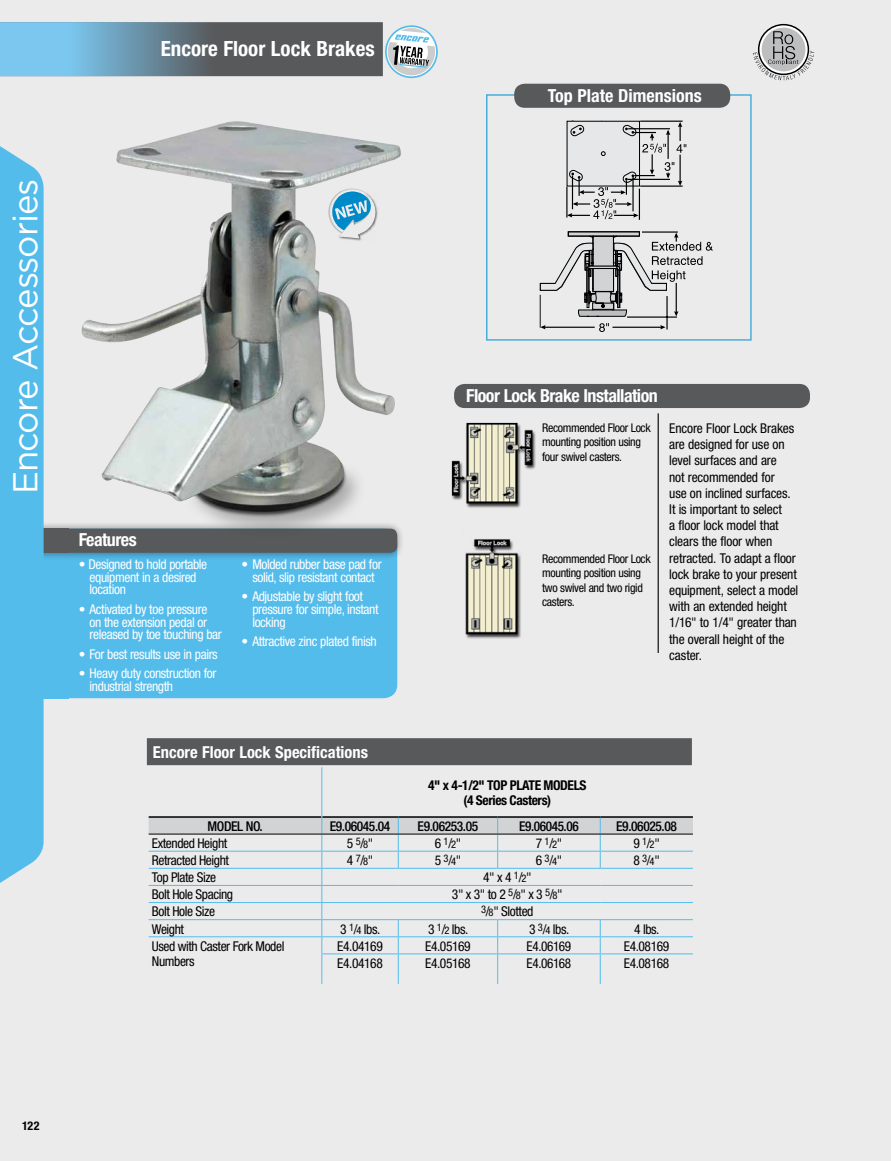
<style>
.page{position:relative;width:891px;height:1161px;background:#ebebec}
.page>*{position:absolute;margin:0;border:0;box-sizing:border-box;transform-origin:0 0}
.t1{font:34.5px "Gotham";letter-spacing:-.03em;color:#fff}
.t2{font:700 condensed 21px "Helvetica Neue";color:#fff}
.t3{font:700 condensed 18px "Helvetica Neue";letter-spacing:-.03em;color:#fff}
.t4{font:700 condensed 18px "Helvetica Neue";color:#fff}
.t5{font:700 condensed 16.5px "Helvetica Neue";color:#fff}
.t6{font:condensed 13.5px/16.2px "Helvetica Neue";letter-spacing:-.015em;color:#000}
.t7{font:condensed 13.5px/12.8px "Helvetica Neue";letter-spacing:-.03em;color:#fff}
.t8{font:500 condensed 13.5px "Helvetica Neue";letter-spacing:-.03em;color:#000}
.t9{font:700 condensed 13.5px/15px "Helvetica Neue";letter-spacing:-.03em;color:#000;text-align:center}
.t10{font:condensed 12px/14.4px "Helvetica Neue";letter-spacing:-.03em;color:#000}
.t11{font:700 condensed 12px "Helvetica Neue";color:#000}
.s1{font-size:10.5px}
</style>
<div class="page">
<svg style="left:146px;top:738px;width:546px;height:30px;background:#676769"></svg>
<div style="left:0;top:529px;width:397px;height:169px;background:#54bceb;border-radius:14px"></div>
<div style="left:0;top:521px;width:405px;height:39px;background:#000;opacity:.43"></div>
<div style="left:0;top:529px;width:397px;height:24px;background:#58595b;border-radius:7px"></div>
<hr style="left:149px;top:816px;width:172px;height:2px;background:#000">
<hr style="left:322px;top:816px;width:76px;height:2px;background:#000">
<hr style="left:398px;top:816px;width:100px;height:2px;background:#000">
<hr style="left:498px;top:816px;width:102px;height:2px;background:#000">
<hr style="left:600px;top:816px;width:93px;height:2px;background:#000">
<hr style="left:321px;top:954px;width:77px;height:1px;background:#54bceb">
<hr style="left:398px;top:954px;width:100px;height:1px;background:#54bceb">
<hr style="left:498px;top:954px;width:102px;height:1px;background:#54bceb">
<hr style="left:600px;top:954px;width:93px;height:1px;background:#54bceb">
<hr style="left:321px;top:767px;width:1px;height:50px;background:#54bceb">
<hr style="left:321px;top:954px;width:1px;height:30px;background:#54bceb">
<hr style="left:398px;top:954px;width:1px;height:30px;background:#54bceb">
<hr style="left:497px;top:954px;width:1px;height:30px;background:#54bceb">
<hr style="left:600px;top:954px;width:1px;height:30px;background:#54bceb">
<svg style="left:149px;top:817px;width:544px;height:137px"></svg>
<hr style="left:149px;top:834px;width:173px;height:1px;background:#000">
<hr style="left:322px;top:834px;width:76px;height:1px;background:#000">
<hr style="left:398px;top:834px;width:100px;height:1px;background:#000">
<hr style="left:498px;top:834px;width:102px;height:1px;background:#000">
<hr style="left:600px;top:834px;width:93px;height:1px;background:#000">
<img style="left:44px;top:121px;width:361px;height:426px">
<div style="left:0;top:529px;width:69px;height:24px;background:#58595b"></div>
<div style="left:486px;top:94px;width:266px;height:247px;background:#ebebec;border:2px solid #54bceb"></div>
<div style="left:514px;top:84px;width:216px;height:24px;background:#58595b;border-radius:11px"></div>
<svg style="left:539px;top:231px;width:174px;height:101px"></svg>
<svg style="left:566px;top:120px;width:120px;height:100px"></svg>
<div style="left:454px;top:384px;width:356px;height:24px;background:#58595b;border-radius:11px"></div>
<img style="left:451px;top:422px;width:85px;height:86px">
<img style="left:465px;top:538px;width:56px;height:101px">
<hr style="left:658px;top:413px;width:1px;height:240px;background:#000">
<svg style="left:327px;top:187px;width:52px;height:55px"></svg>
<div style="left:0;top:146px;width:44px;height:737px;background:#54bceb"></div>
<svg style="left:0;top:22px;width:438px;height:57px;background:#758f9d"></svg>
<svg style="left:759px;top:25px;width:49px;height:49px"></svg>
<div style="left:762px;top:28px;width:43px;height:43px;background:#bcbec0;border-radius:50%"></div>
<svg style="left:753px;top:31px;width:61px;height:49px"></svg>
<h1 class="t1" style="left:6px;top:494px;width:317px;rotate:-90deg">Encore Accessories</h1>
<h2 class="t2" style="left:161px;top:36px;width:216px">Encore Floor Lock Brakes</h2>
<h3 class="t4" style="left:548px;top:84px;width:156px">Top Plate Dimensions</h3>
<h3 class="t3" style="left:79px;top:529px;width:59px">Features</h3>
<p class="t7" style="left:90px;top:558px;width:119px;text-indent:-11px">• Designed to hold portable equipment in a desired location</p>
<p class="t7" style="left:90px;top:603px;width:134px;text-indent:-11px">• Activated by toe pressure on the extension pedal or released by toe touching bar</p>
<p class="t7" style="left:79px;top:648px;width:140px">• For best results use in pairs</p>
<p class="t7" style="left:90px;top:667px;width:128px;text-indent:-11px">• Heavy duty construction for industrial strength</p>
<p class="t7" style="left:242px;top:558px;width:142px;text-align:center">• Molded rubber base pad for solid, slip resistant contact</p>
<p class="t7" style="left:252px;top:590px;width:128px;text-indent:-11px">• Adjustable by slight foot pressure for simple, instant locking</p>
<p class="t7" style="left:242px;top:635px;width:137px">• Attractive zinc plated finish</p>
<p class="t5" style="left:153px;top:743px;width:217px">Encore Floor Lock Specifications</p>
<h3 class="t3" style="left:466px;top:384px;width:193px">Floor Lock Brake Installation</h3>
<p class="t10" style="left:542px;top:420px;width:110px">Recommended Floor Lock mounting position using four swivel casters.</p>
<p class="t10" style="left:542px;top:551px;width:110px">Recommended Floor Lock mounting position using two swivel and two rigid casters.</p>
<p class="t6" style="left:669px;top:420px;width:131px">Encore Floor Lock Brakes are designed for use on level surfaces and are<br>not recommended for<br>use on inclined surfaces.<br>It is important to select<br>a floor lock model that clears the floor when retracted. To adapt a floor lock brake to your present equipment, select a model with an extended height<br>1/16" to 1/4" greater than the overall height of the caster.</p>
<p class="t9" style="left:428px;top:777px;width:160px">4" x 4-1/2" TOP PLATE MODELS (4 Series Casters)</p>
<p class="t8" style="left:208px;top:818px;width:57px">MODEL NO.</p>
<p class="t8" style="left:330px;top:818px;width:62px">E9.06045.04</p>
<p class="t8" style="left:418px;top:818px;width:62px">E9.06253.05</p>
<p class="t8" style="left:519px;top:818px;width:61px">E9.06045.06</p>
<p class="t8" style="left:616px;top:818px;width:62px">E9.06025.08</p>
<p class="t6" style="left:152px;top:835px;width:77px">Extended Height</p>
<p class="t6" style="left:347px;top:835px;width:28px">5 <sup>5</sup>/<span class="s1">8</span>"</p>
<p class="t6" style="left:435px;top:835px;width:28px">6 <sup>1</sup>/<span class="s1">2</span>"</p>
<p class="t6" style="left:536px;top:835px;width:28px">7 <sup>1</sup>/<span class="s1">2</span>"</p>
<p class="t6" style="left:633px;top:835px;width:28px">9 <sup>1</sup>/<span class="s1">2</span>"</p>
<p class="t6" style="left:152px;top:852px;width:79px">Retracted Height</p>
<p class="t6" style="left:347px;top:852px;width:28px">4 <sup>7</sup>/<span class="s1">8</span>"</p>
<p class="t6" style="left:435px;top:852px;width:28px">5 <sup>3</sup>/<span class="s1">4</span>"</p>
<p class="t6" style="left:536px;top:852px;width:28px">6 <sup>3</sup>/<span class="s1">4</span>"</p>
<p class="t6" style="left:633px;top:852px;width:28px">8 <sup>3</sup>/<span class="s1">4</span>"</p>
<p class="t6" style="left:152px;top:869px;width:66px">Top Plate Size</p>
<p class="t6" style="left:483px;top:869px;width:50px">4" x 4 <sup>1</sup>/<span class="s1">2</span>"</p>
<p class="t6" style="left:152px;top:886px;width:83px">Bolt Hole Spacing</p>
<p class="t6" style="left:452px;top:886px;width:112px">3" x 3" to 2 <sup>5</sup>/<span class="s1">8</span>" x 3 <sup>5</sup>/<span class="s1">8</span>"</p>
<p class="t6" style="left:152px;top:903px;width:65px">Bolt Hole Size</p>
<p class="t6" style="left:481px;top:903px;width:54px"><sup>3</sup>/<span class="s1">8</span>" Slotted</p>
<p class="t6" style="left:152px;top:921px;width:34px">Weight</p>
<p class="t6" style="left:340px;top:921px;width:42px">3 <sup>1</sup>/<span class="s1">4</span> lbs.</p>
<p class="t6" style="left:428px;top:921px;width:42px">3 <sup>1</sup>/<span class="s1">2</span> lbs.</p>
<p class="t6" style="left:529px;top:921px;width:42px">3 <sup>3</sup>/<span class="s1">4</span> lbs.</p>
<p class="t6" style="left:634px;top:921px;width:27px">4 lbs.</p>
<p class="t6" style="left:152px;top:938px;width:134px;line-height:15px">Used with Caster Fork Model<br>Numbers</p>
<p class="t6" style="left:337px;top:938px;width:47px">E4.04169</p>
<p class="t6" style="left:425px;top:938px;width:47px">E4.05169</p>
<p class="t6" style="left:527px;top:938px;width:46px">E4.06169</p>
<p class="t6" style="left:624px;top:938px;width:47px">E4.08169</p>
<p class="t6" style="left:337px;top:955px;width:47px">E4.04168</p>
<p class="t6" style="left:425px;top:955px;width:47px">E4.05168</p>
<p class="t6" style="left:527px;top:955px;width:46px">E4.06168</p>
<p class="t6" style="left:624px;top:955px;width:47px">E4.08168</p>
<p class="t11" style="left:22px;top:1119px;width:19px">122</p>
</div>
